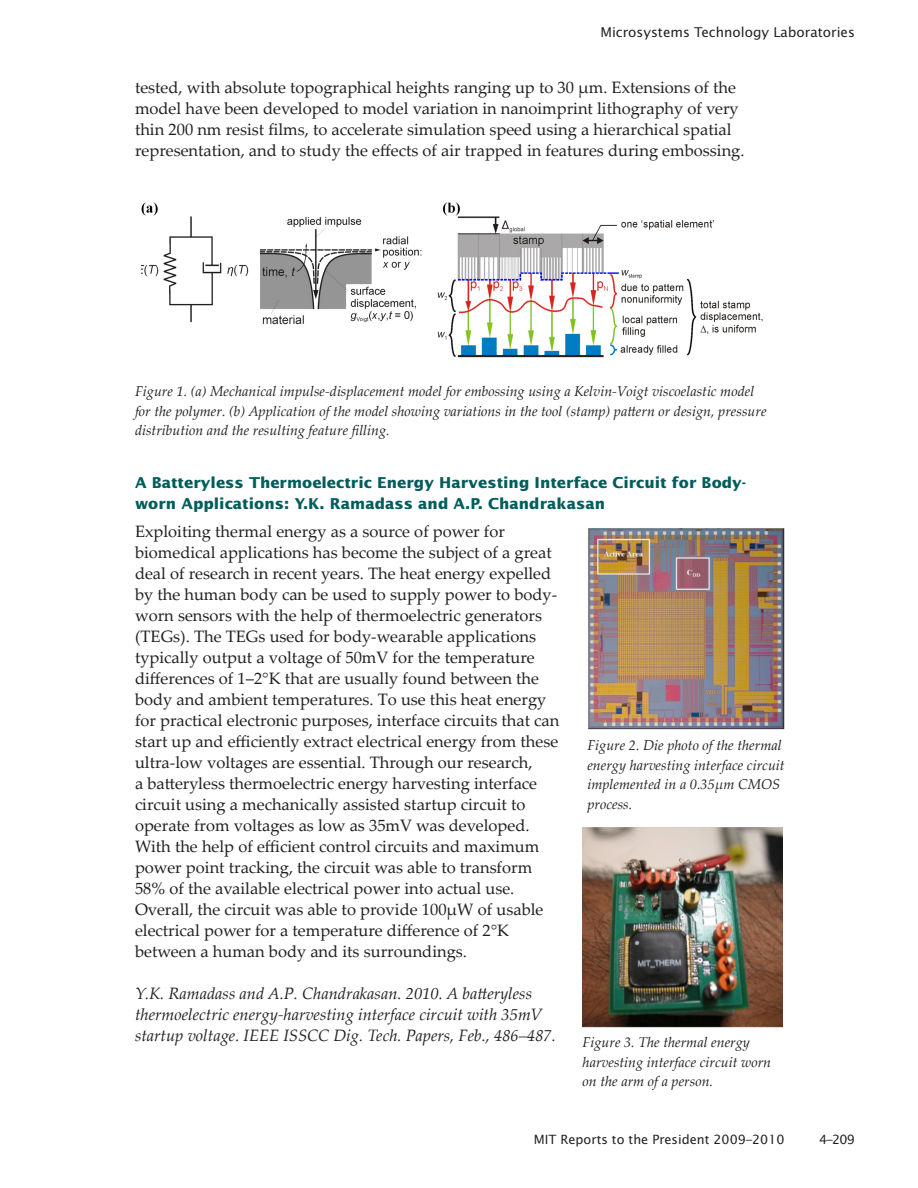
<style>
.page{position:relative;width:918px;height:1188px;background:#fff}
.page>*{position:absolute;margin:0;border:0;box-sizing:border-box;transform-origin:0 0}
.t1{font:16.5px/21px "Palatino Linotype";color:#231f20}
.t2{font:italic 16.5px/21px "Palatino Linotype";color:#231f20}
.Heading_3{font:700 15px/21px "Lucida Sans Std";color:#005d5b}
.t3{font:italic 14.25px/19.5px "Palatino Linotype";color:#231f20}
.t4{font:13.5px "Lucida Sans Std";color:#231f20}
.t5{font:12.75px "Lucida Sans Std";color:#231f20}
</style>
<div class="page">
<img style="left:140px;top:202px;width:623px;height:156px">
<img style="left:588px;top:528px;width:196px;height:202px">
<img style="left:582px;top:827px;width:201px;height:200px">
<p class="t4" style="left:600px;top:25px;width:256px">Microsystems Technology Laboratories</p>
<p class="t1" style="left:135px;top:76px;width:611px">tested, with absolute topographical heights ranging up to 30 µm. Extensions of the model have been developed to model variation in nanoimprint lithography of very thin 200 nm resist films, to accelerate simulation speed using a hierarchical spatial representation, and to study the effects of air trapped in features during embossing.</p>
<p class="t3" style="left:135px;top:381px;width:633px">Figure 1. (a) Mechanical impulse-displacement model for embossing using a Kelvin-Voigt viscoelastic model for the polymer. (b) Application of the model showing variations in the tool (stamp) pattern or design, pressure distribution and the resulting feature filling.</p>
<p class="Heading_3" style="left:135px;top:472px;width:613px">A Batteryless Thermoelectric Energy Harvesting Interface Circuit for Body&shy;worn Applications: Y.K. Ramadass and A.P. Chandrakasan</p>
<p class="t1" style="left:135px;top:520px;width:426px">Exploiting thermal energy as a source of power for biomedical applications has become the subject of a great deal of research in recent years. The heat energy expelled by the human body can be used to supply power to body&shy;worn sensors with the help of thermoelectric generators (TEGs). The TEGs used for body-wearable applications typically output a voltage of 50mV for the temperature differences of 1–2°K that are usually found between the body and ambient temperatures. To use this heat energy for practical electronic purposes, interface circuits that can start up and efficiently extract electrical energy from these ultra-low voltages are essential. Through our research,<br>a batteryless thermoelectric energy harvesting interface circuit using a mechanically assisted startup circuit to operate from voltages as low as 35mV was developed.<br>With the help of efficient control circuits and maximum power point tracking, the circuit was able to transform 58% of the available electrical power into actual use.<br>Overall, the circuit was able to provide 100µW of usable electrical power for a temperature difference of 2°K between a human body and its surroundings.</p>
<p class="t2" style="left:135px;top:982px;width:423px">Y.K. Ramadass and A.P. Chandrakasan. 2010. A batteryless thermoelectric energy-harvesting interface circuit with 35mV startup voltage. IEEE ISSCC Dig. Tech. Papers, Feb., 486–487.</p>
<p class="t3" style="left:587px;top:735px;width:199px">Figure 2. Die photo of the thermal energy harvesting interface circuit implemented in a 0.35µm CMOS process.</p>
<p class="t3" style="left:583px;top:1032px;width:190px">Figure 3. The thermal energy harvesting interface circuit worn on the arm of a person.</p>
<p class="t5" style="left:534px;top:1132px;width:252px">MIT Reports to the President 2009–2010</p>
<p class="t5" style="left:819px;top:1132px;width:38px">4–209</p>
</div>
